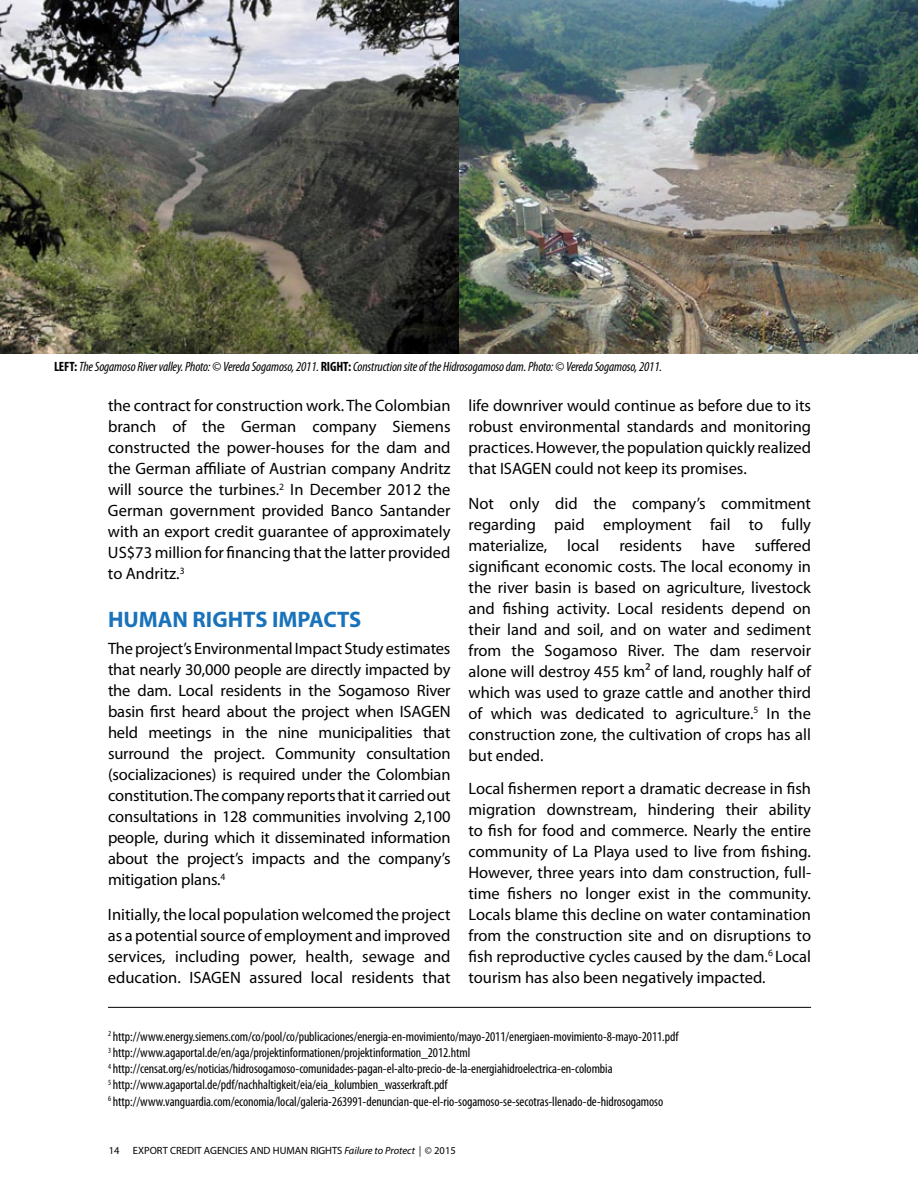
<style>
.page{position:relative;width:918px;height:1188px;background:#fff}
.page>*{position:absolute;margin:0;border:0;box-sizing:border-box;transform-origin:0 0}
.t1{font:700 22.5px "Myriad Pro";color:#1a72ba}
.t2{font:16.5px/21px "Myriad Pro";color:#000;text-align:justify}
.t3{font:condensed 13.5px/16.2px "Myriad Pro";letter-spacing:-.005em;color:#000}
.t4{font:italic condensed 13.5px "Myriad Pro";letter-spacing:-.01em;color:#000}
.t5{font:10.5px "Myriad Pro";color:#000}
.s1{font-weight:700;font-style:normal}
.s2{font-style:italic}
</style>
<div class="page">
<img style="left:0;top:0;width:459px;height:353px">
<img style="left:459px;top:0;width:459px;height:353px">
<hr style="left:108px;top:1007px;width:703px;height:1px;background:#000">
<p class="t4" style="left:54px;top:358px;width:610px"><span class="s1">LEFT:</span> The Sogamoso River valley. Photo: © Vereda Sogamoso, 2011. <span class="s1">RIGHT:</span> Construction site of the Hidrosogamoso dam. Photo: © Vereda Sogamoso, 2011.</p>
<p class="t2" style="left:108px;top:395px;width:344px">the contract for construction work. The Colombian branch of the German company Siemens constructed the power-houses for the dam and the German affiliate of Austrian company Andritz will source the turbines.<sup>2</sup> In December 2012 the German government provided Banco Santander with an export credit guarantee of approximately US$73 million for financing that the latter provided to Andritz.<sup>3</sup></p>
<h1 class="t1" style="left:108px;top:604px;width:255px">HUMAN RIGHTS IMPACTS</h1>
<p class="t2" style="left:108px;top:638px;width:344px">The project’s Environmental Impact Study estimates that nearly 30,000 people are directly impacted by the dam. Local residents in the Sogamoso River basin first heard about the project when ISAGEN held meetings in the nine municipalities that surround the project. Community consultation (socializaciones) is required under the Colombian constitution. The company reports that it carried out consultations in 128 communities involving 2,100 people, during which it disseminated information about the project’s impacts and the company’s mitigation plans.<sup>4</sup></p>
<p class="t2" style="left:108px;top:904px;width:344px">Initially, the local population welcomed the project as a potential source of employment and improved services, including power, health, sewage and education. ISAGEN assured local residents that</p>
<p class="t2" style="left:469px;top:395px;width:344px">life downriver would continue as before due to its robust environmental standards and monitoring practices. However, the population quickly realized that ISAGEN could not keep its promises.</p>
<p class="t2" style="left:469px;top:493px;width:344px">Not only did the company’s commitment regarding paid employment fail to fully materialize, local residents have suffered significant economic costs. The local economy in the river basin is based on agriculture, livestock and fishing activity. Local residents depend on their land and soil, and on water and sediment from the Sogamoso River. The dam reservoir alone will destroy 455 km² of land, roughly half of which was used to graze cattle and another third of which was dedicated to agriculture.<sup>5</sup> In the construction zone, the cultivation of crops has all but ended.</p>
<p class="t2" style="left:469px;top:777px;width:344px">Local fishermen report a dramatic decrease in fish migration downstream, hindering their ability to fish for food and commerce. Nearly the entire community of La Playa used to live from fishing.<br>However, three years into dam construction, full&shy;time fishers no longer exist in the community.<br>Locals blame this decline on water contamination from the construction site and on disruptions to fish reproductive cycles caused by the dam.<sup>6</sup> Local tourism has also been negatively impacted.</p>
<p class="t3" style="left:108px;top:1028px;width:572px"><sup>2</sup> http://www.energy.siemens.com/co/pool/co/publicaciones/energia-en-movimiento/mayo-2011/energiaen-movimiento-8-mayo-2011.pdf <sup>3</sup> http://www.agaportal.de/en/aga/projektinformationen/projektinformation_2012.html<br><sup>4</sup> http://censat.org/es/noticias/hidrosogamoso-comunidades-pagan-el-alto-precio-de-la-energiahidroelectrica-en-colombia<br><sup>5</sup> http://www.agaportal.de/pdf/nachhaltigkeit/eia/eia_kolumbien_wasserkraft.pdf<br><sup>6</sup> http://www.vanguardia.com/economia/local/galeria-263991-denuncian-que-el-rio-sogamoso-se-secotras-llenado-de-hidrosogamoso</p>
<p class="t5" style="left:109px;top:1144px;width:12px">14</p>
<p class="t5" style="left:133px;top:1144px;width:324px">EXPORT CREDIT AGENCIES AND HUMAN RIGHTS <span class="s2">Failure to Protect |</span> © 2015</p>
</div>
